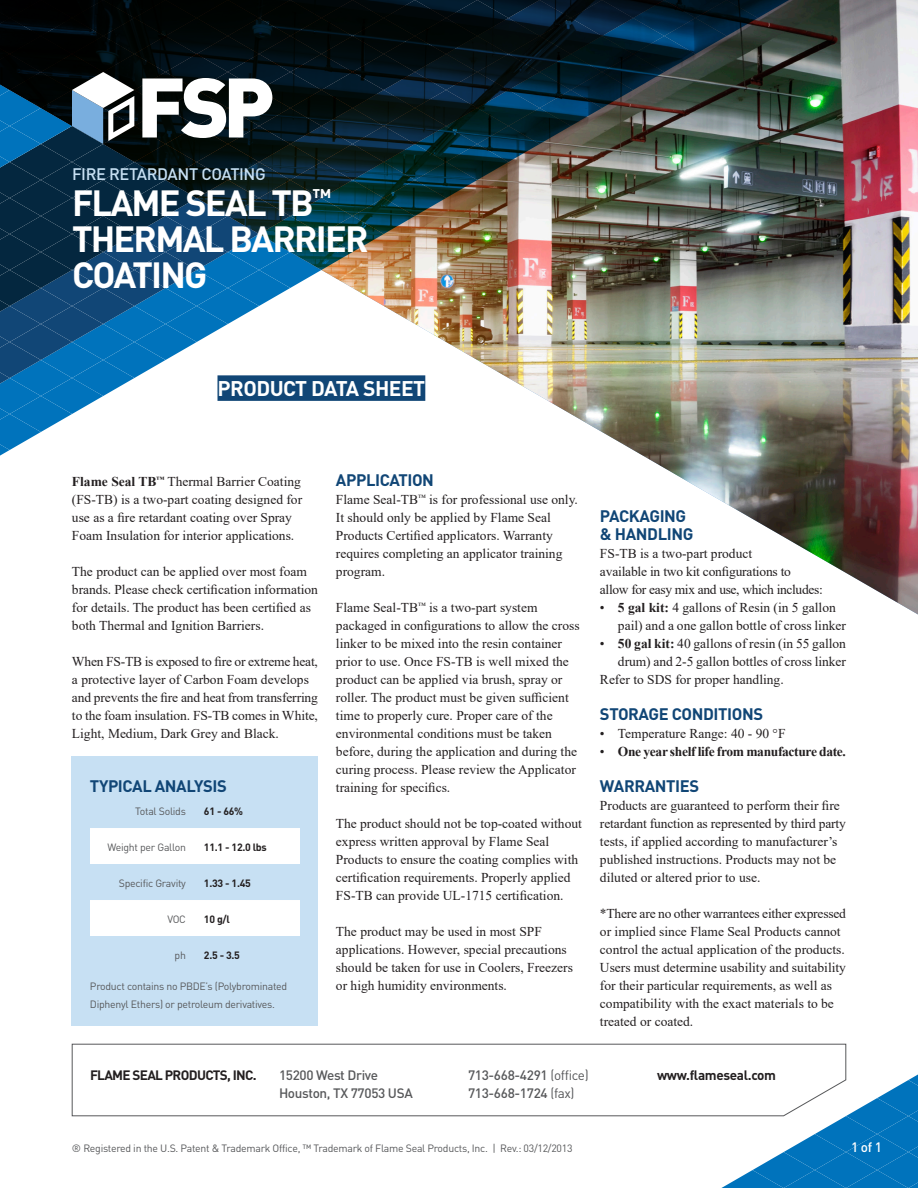
<style>
.page{position:relative;width:918px;height:1188px;background:#fff}
.page>*{position:absolute;margin:0;border:0;box-sizing:border-box;transform-origin:0 0}
.t1{font:700 36px/36px "DIN";letter-spacing:-.05em;color:#fff}
.t2{font:700 21px "DIN";letter-spacing:-.025em;color:#fff}
.t3{font:700 16.5px/18px "DIN";letter-spacing:-.025em;color:#114676}
.t4{font:500 16.5px "DIN";letter-spacing:-.025em;color:#c7e0f3}
.Body{font:13.5px/18px "Times New Roman";color:#231f20}
.t5{font:500 13.5px/18px "DIN";letter-spacing:-.025em;color:#57585a}
.t6{font:700 13.5px "Times New Roman";letter-spacing:-.025em;color:#231f20}
.t7{font:700 13.5px "DIN";letter-spacing:-.05em;color:#231f20}
.t8{font:700 13.5px "DIN";letter-spacing:-.025em;color:#231f20}
.t9{font:500 13.5px "DIN";color:#fff}
.T3_Catagories{font:10.5px/18px "DIN";letter-spacing:-.025em;color:#57585a}
.T3_Catagories-2{font:700 10.5px "DIN";letter-spacing:-.025em;color:#231f20}
.s1{font-weight:700}
.s2{font-weight:400}
</style>
<div class="page">
<img style="left:664px;top:0;width:254px;height:615px">
<svg style="left:721px;top:1064px;width:197px;height:124px"></svg>
<svg style="left:72px;top:1044px;width:774px;height:72px"></svg>
<img style="left:0;top:0;width:789px;height:468px">
<div style="left:72px;top:756px;width:246px;height:270px;background:#c7e0f3"></div>
<svg style="left:90px;top:828px;width:210px;height:108px"></svg>
<p class="t4" style="left:72px;top:164px;width:195px">FIRE RETARDANT COATING</p>
<h1 class="t1" style="left:72px;top:183px;width:298px">FLAME SEAL TB<sup>™<br></sup>THERMAL BARRIER<br>COATING</h1>
<h2 class="t2" style="left:218px;top:375px;width:209px">PRODUCT DATA SHEET</h2>
<p class="Body" style="left:72px;top:472px;width:232px"><span class="s1">Flame Seal TB</span><sup>™</sup> Thermal Barrier Coating (FS-TB) is a two-part coating designed for use as a fire retardant coating over Spray Foam Insulation for interior applications.</p>
<p class="Body" style="left:72px;top:562px;width:248px">The product can be applied over most foam brands. Please check certification information for details. The product has been certified as both Thermal and Ignition Barriers.</p>
<p class="Body" style="left:72px;top:652px;width:248px">When FS-TB is exposed to fire or extreme heat, a protective layer of Carbon Foam develops and prevents the fire and heat from transferring to the foam insulation. FS-TB comes in White, Light, Medium, Dark Grey and Black.</p>
<p class="t3" style="left:90px;top:776px;width:138px">TYPICAL ANALYSIS</p>
<p class="T3_Catagories" style="left:135px;top:802px;width:52px">Total Solids</p>
<p class="T3_Catagories-2" style="left:204px;top:804px;width:41px">61 - 66%</p>
<p class="T3_Catagories" style="left:108px;top:838px;width:80px">Weight per Gallon</p>
<p class="T3_Catagories-2" style="left:204px;top:840px;width:64px">11.1 - 12.0 lbs</p>
<p class="T3_Catagories" style="left:119px;top:874px;width:69px">Specific Gravity</p>
<p class="T3_Catagories-2" style="left:204px;top:876px;width:48px">1.33 - 1.45</p>
<p class="T3_Catagories" style="left:167px;top:910px;width:20px">VOC</p>
<p class="T3_Catagories-2" style="left:204px;top:912px;width:27px">10 g/l</p>
<p class="T3_Catagories" style="left:175px;top:946px;width:13px">ph</p>
<p class="T3_Catagories-2" style="left:204px;top:948px;width:38px">2.5 - 3.5</p>
<p class="T3_Catagories" style="left:90px;top:977px;width:199px">Product contains no PBDE’s (Polybrominated<br>Diphenyl Ethers) or petroleum derivatives.</p>
<p class="t3" style="left:336px;top:470px;width:100px">APPLICATION</p>
<p class="Body" style="left:336px;top:490px;width:243px">Flame Seal-TB<sup>™</sup> is for professional use only.<br>It should only be applied by Flame Seal Products Certified applicators. Warranty requires completing an applicator training program.</p>
<p class="Body" style="left:336px;top:598px;width:245px">Flame Seal-TB<sup>™</sup> is a two-part system packaged in configurations to allow the cross linker to be mixed into the resin container prior to use. Once FS-TB is well mixed the product can be applied via brush, spray or roller. The product must be given sufficient time to properly cure. Proper care of the environmental conditions must be taken before, during the application and during the curing process. Please review the Applicator training for specifics.</p>
<p class="Body" style="left:336px;top:814px;width:247px">The product should not be top-coated without express written approval by Flame Seal Products to ensure the coating complies with certification requirements. Properly applied FS-TB can provide UL-1715 certification.</p>
<p class="Body" style="left:336px;top:922px;width:238px">The product may be used in most SPF applications. However, special precautions should be taken for use in Coolers, Freezers or high humidity environments.</p>
<p class="t3" style="left:600px;top:506px;width:95px">PACKAGING &amp; HANDLING</p>
<p class="Body" style="left:600px;top:544px;width:224px">FS-TB is a two-part product<br>available in two kit configurations to allow for easy mix and use, which includes:</p>
<p class="Body" style="left:618px;top:598px;width:230px;text-indent:-18px">• <span class="s1">5 gal kit:</span> 4 gallons of Resin (in 5 gallon pail) and a one gallon bottle of cross linker</p>
<p class="Body" style="left:600px;top:634px;width:248px;text-align:right">• <span class="s1">50 gal kit:</span> 40 gallons of resin (in 55 gallon drum) and 2-5 gallon bottles of cross linker</p>
<p class="Body" style="left:600px;top:670px;width:185px">Refer to SDS for proper handling.</p>
<p class="t3" style="left:600px;top:704px;width:165px">STORAGE CONDITIONS</p>
<p class="Body" style="left:600px;top:724px;width:187px">• Temperature Range: 40 - 90 °F</p>
<p class="t6" style="left:600px;top:742px;width:248px"><span class="s2">•</span> One year shelf life from manufacture date.</p>
<p class="t3" style="left:600px;top:776px;width:101px">WARRANTIES</p>
<p class="Body" style="left:600px;top:796px;width:248px">Products are guaranteed to perform their fire retardant function as represented by third party tests, if applied according to manufacturer’s published instructions. Products may not be diluted or altered prior to use.</p>
<p class="Body" style="left:600px;top:904px;width:248px">*There are no other warrantees either expressed or implied since Flame Seal Products cannot control the actual application of the products.<br>Users must determine usability and suitability for their particular requirements, as well as compatibility with the exact materials to be treated or coated.</p>
<p class="t7" style="left:90px;top:1066px;width:168px">FLAME SEAL PRODUCTS, INC.</p>
<p class="t5" style="left:279px;top:1066px;width:135px">15200 West Drive<br>Houston, TX 77053 USA</p>
<p class="t5" style="left:468px;top:1066px;width:122px">713-668-4291 <span class="s2">(office)<br></span>713-668-1724 <span class="s2">(fax)</span></p>
<p class="t8" style="left:657px;top:1066px;width:121px">www.flameseal.com</p>
<p class="T3_Catagories" style="left:72px;top:1139px;width:502px">® Registered in the U.S. Patent &amp; Trademark Office, ™ Trademark of Flame Seal Products, Inc. | Rev.: 03/12/2013</p>
<p class="t9" style="left:851px;top:1138px;width:32px">1 of 1</p>
</div>
